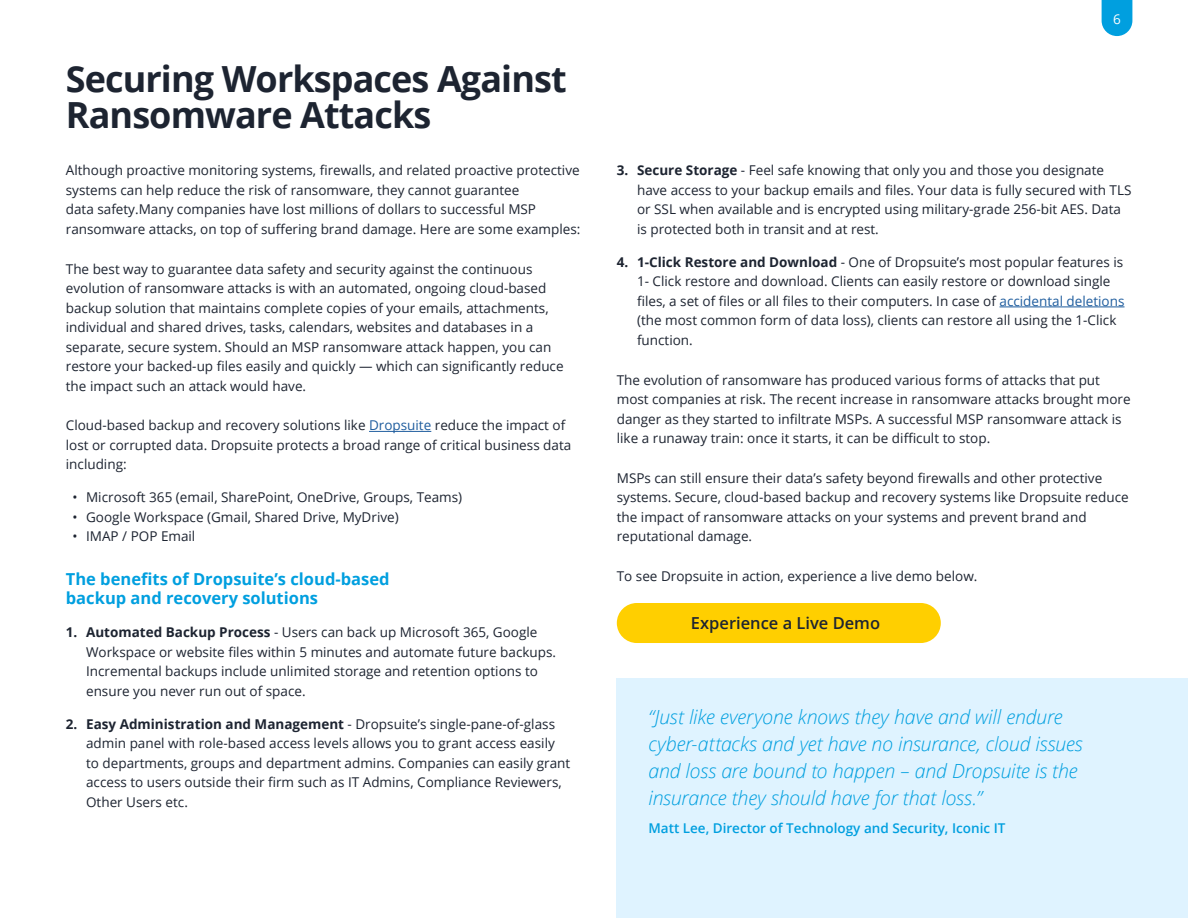
<style>
.page{position:relative;width:1188px;height:918px;background:#fff}
.page>*{position:absolute;margin:0;border:0;box-sizing:border-box;transform-origin:0 0}
.t1{font:700 36px/36px "Open Sans";letter-spacing:-.025em;color:#1d2431}
.t2{font:italic 300 19.5px/27px "Open Sans";letter-spacing:-.005em;color:#009fdf}
.t3{font:700 16.5px/19.5px "Open Sans";color:#009fdf}
.t4{font:600 16.5px "Open Sans";color:#1d2431}
.t5{font:13.5px/19.5px "Open Sans";color:#1d2431}
.t6{font:600 13.5px "Open Sans";color:#009fdf}
.t7{font:13.5px "Open Sans";color:#fff}
.s1{color:#1f5d9e}
.s2{font-weight:700}
</style>
<div class="page">
<div style="left:617px;top:679px;width:571px;height:239px;background:#dff3ff"></div>
<svg style="left:1102px;top:0;width:30px;height:36px"></svg>
<hr style="left:369px;top:431px;width:62px;height:1px;background:#1f5d9e">
<hr style="left:1000px;top:307px;width:125px;height:1px;background:#1f5d9e">
<div style="left:617px;top:603px;width:324px;height:40px;background:#ffcf00;border-radius:20px"></div>
<h1 class="t1" style="left:66px;top:65px;width:502px">Securing Workspaces Against<br>Ransomware Attacks</h1>
<p class="t5" style="left:66px;top:160px;width:516px">Although proactive monitoring systems, firewalls, and related proactive protective systems can help reduce the risk of ransomware, they cannot guarantee<br>data safety.Many companies have lost millions of dollars to successful MSP ransomware attacks, on top of suffering brand damage. Here are some examples:</p>
<p class="t5" style="left:66px;top:260px;width:499px">The best way to guarantee data safety and security against the continuous evolution of ransomware attacks is with an automated, ongoing cloud-based backup solution that maintains complete copies of your emails, attachments, individual and shared drives, tasks, calendars, websites and databases in a separate, secure system. Should an MSP ransomware attack happen, you can restore your backed-up files easily and quickly — which can significantly reduce the impact such an attack would have.</p>
<p class="t5" style="left:66px;top:417px;width:507px">Cloud-based backup and recovery solutions like <span class="s1">Dropsuite</span> reduce the impact of lost or corrupted data. Dropsuite protects a broad range of critical business data including:</p>
<p class="t5" style="left:73px;top:489px;width:391px">• Microsoft 365 (email, SharePoint, OneDrive, Groups, Teams)</p>
<p class="t5" style="left:73px;top:509px;width:328px">• Google Workspace (Gmail, Shared Drive, MyDrive)</p>
<p class="t5" style="left:73px;top:528px;width:124px">• IMAP / POP Email</p>
<p class="t3" style="left:66px;top:569px;width:325px">The benefits of Dropsuite’s cloud-based backup and recovery solutions</p>
<p class="t5" style="left:86px;top:622px;width:472px;text-indent:-20px"><span class="s2">1. Automated Backup Process</span> - Users can back up Microsoft 365, Google Workspace or website files within 5 minutes and automate future backups.<br>Incremental backups include unlimited storage and retention options to ensure you never run out of space.</p>
<p class="t5" style="left:86px;top:716px;width:486px;text-indent:-20px"><span class="s2">2. Easy Administration and Management</span> - Dropsuite’s single-pane-of-glass admin panel with role-based access levels allows you to grant access easily to departments, groups and department admins. Companies can easily grant access to users outside their firm such as IT Admins, Compliance Reviewers, Other Users etc.</p>
<p class="t7" style="left:1113px;top:10px;width:9px">6</p>
<p class="t5" style="left:637px;top:162px;width:496px;text-indent:-20px"><span class="s2">3. Secure Storage</span> - Feel safe knowing that only you and those you designate have access to your backup emails and files. Your data is fully secured with TLS or SSL when available and is encrypted using military-grade 256-bit AES. Data is protected both in transit and at rest.</p>
<p class="t5" style="left:637px;top:254px;width:489px;text-indent:-20px"><span class="s2">4. 1-Click Restore and Download</span> - One of Dropsuite’s most popular features is 1- Click restore and download. Clients can easily restore or download single files, a set of files or all files to their computers. In case of <span class="s1">accidental deletions </span>(the most common form of data loss), clients can restore all using the 1-Click function.</p>
<p class="t5" style="left:617px;top:371px;width:515px">The evolution of ransomware has produced various forms of attacks that put most companies at risk. The recent increase in ransomware attacks brought more danger as they started to infiltrate MSPs. A successful MSP ransomware attack is like a runaway train: once it starts, it can be difficult to stop.</p>
<p class="t5" style="left:617px;top:468px;width:513px">MSPs can still ensure their data’s safety beyond firewalls and other protective systems. Secure, cloud-based backup and recovery systems like Dropsuite reduce the impact of ransomware attacks on your systems and prevent brand and reputational damage.</p>
<p class="t5" style="left:617px;top:568px;width:362px">To see Dropsuite in action, experience a live demo below.</p>
<p class="t4" style="left:691px;top:617px;width:191px">Experience a Live Demo</p>
<h2 class="t2" style="left:648px;top:706px;width:436px">“Just like everyone knows they have and will endure cyber-attacks and yet have no insurance, cloud issues and loss are bound to happen – and Dropsuite is the insurance they should have for that loss.”</h2>
<p class="t6" style="left:648px;top:823px;width:359px">Matt Lee, Director of Technology and Security, Iconic IT</p>
</div>
